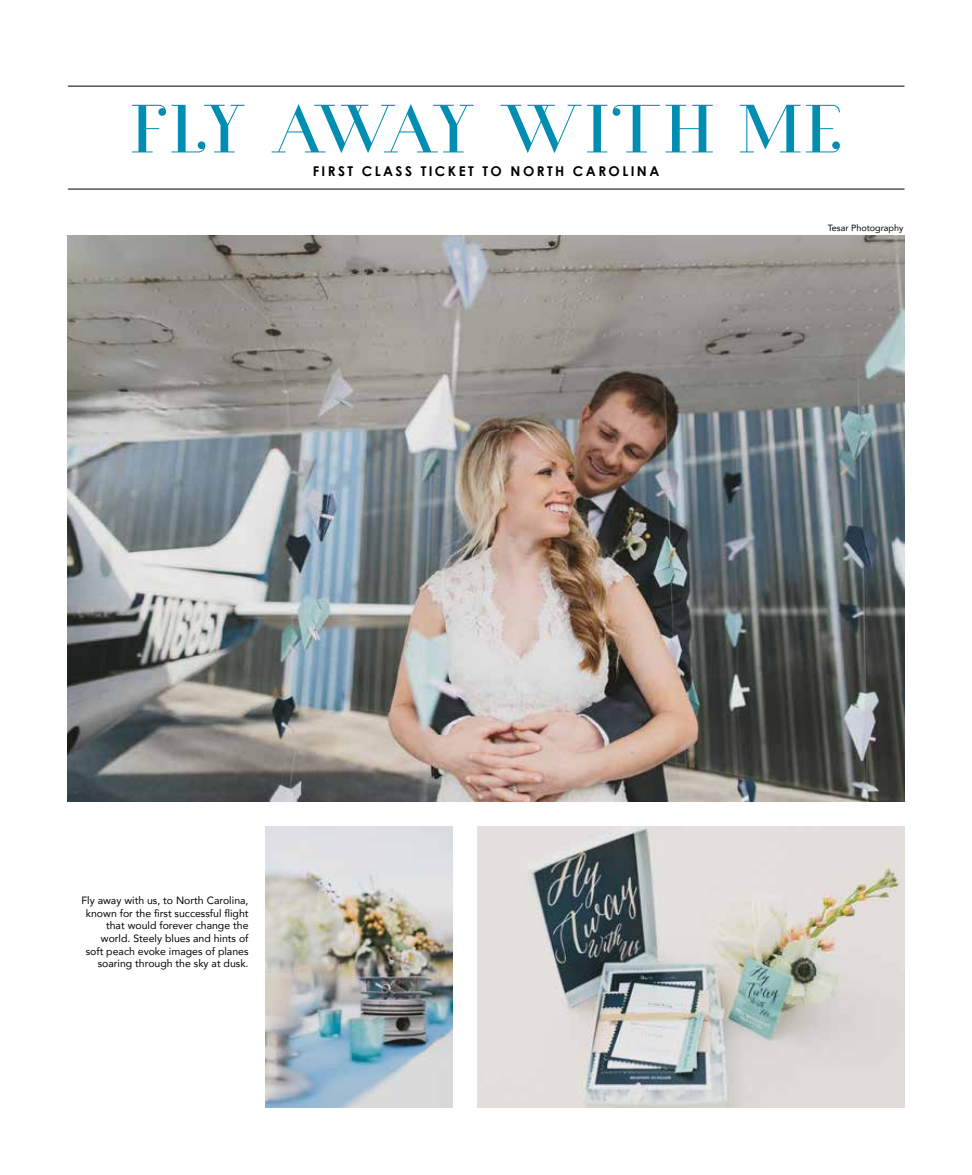
<style>
.page{position:relative;width:972px;height:1175px;background:#fff}
.page>*{position:absolute;margin:0;border:0;box-sizing:border-box;transform-origin:0 0}
.t1{font:67.5px "Glamor";letter-spacing:.02em;color:#008db2}
.t2{font:700 13.5px "Century Gothic";letter-spacing:.18em;color:#000}
.t3{font:10.5px/12.6px "Avenir";color:#000;text-align:right}
.t4{font:9px "Avenir";color:#000}
</style>
<div class="page">
<img style="left:266px;top:826px;width:186px;height:281px">
<img style="left:68px;top:236px;width:836px;height:565px">
<img style="left:477px;top:826px;width:427px;height:281px">
<h1 class="t1" style="left:130px;top:91px;width:713px">FLY AWAY WITH ME</h1>
<p class="t2" style="left:313px;top:163px;width:348px">FIRST CLASS TICKET TO NORTH CAROLINA</p>
<p class="t3" style="left:81px;top:893px;width:169px">Fly away with us, to North Carolina, known for the first successful flight that would forever change the world. Steely blues and hints of soft peach evoke images of planes soaring through the sky at dusk.</p>
<p class="t4" style="left:828px;top:221px;width:77px">Tesar Photography</p>
</div>
